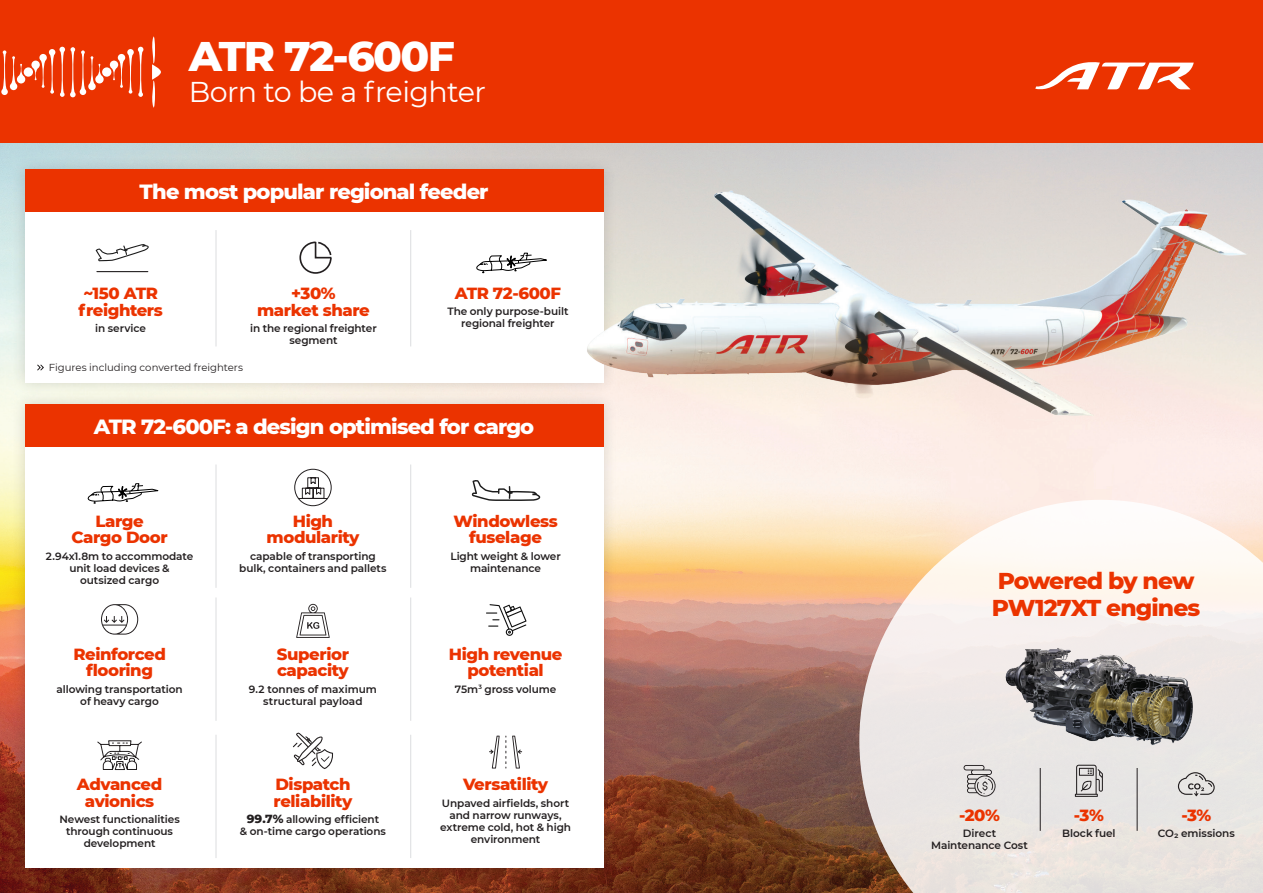
<style>
.page{position:relative;width:1263px;height:893px;background:#fff}
.page>*{position:absolute;margin:0;border:0;box-sizing:border-box;transform-origin:0 0}
.t1{font:800 42.3px "Montserrat";letter-spacing:-.04em;color:#fff}
.t2{font:28.5px "Montserrat";letter-spacing:-.02em;color:#fff}
.t3{font:800 23.4px/26.7px "Montserrat";letter-spacing:-.04em;color:#eb3300}
.t4{font:800 21px "Montserrat";letter-spacing:-.04em;color:#fff}
.t5{font:800 16.5px/16.5px "Montserrat";letter-spacing:-.025em;color:#eb3300;text-align:center}
.t6{font:600 10.5px/12px "Montserrat";letter-spacing:-.005em;color:#231f20;text-align:center}
.t7{font:10.05px "Montserrat";color:#231f20}
.s1{font-weight:800;font-size:12px}
</style>
<div class="page">
<img style="left:0;top:143px;width:859px;height:750px">
<div style="left:0;top:0;width:1263px;height:143px;background:#eb3300"></div>
<div style="left:24px;top:67px;width:9px;height:10px;background:#fff;border-radius:50%"></div>
<div style="left:102px;top:67px;width:9px;height:10px;background:#fff;border-radius:50%"></div>
<svg style="left:31px;top:47px;width:73px;height:50px"></svg>
<svg style="left:110px;top:47px;width:33px;height:50px"></svg>
<svg style="left:1px;top:50px;width:24px;height:45px"></svg>
<svg style="left:152px;top:37px;width:9px;height:71px"></svg>
<svg style="left:1035px;top:62px;width:159px;height:28px"></svg>
<svg style="left:859px;top:572px;width:404px;height:321px;background:#eae1dc"></svg>
<svg style="left:963px;top:765px;width:32px;height:32px"></svg>
<svg style="left:1075px;top:765px;width:28px;height:32px"></svg>
<svg style="left:1178px;top:772px;width:37px;height:24px"></svg>
<hr style="left:1040px;top:768px;width:1px;height:63px;background:#231f20">
<hr style="left:1137px;top:768px;width:1px;height:63px;background:#231f20">
<img style="left:995px;top:632px;width:214px;height:121px">
<div style="left:11px;top:156px;width:607px;height:241px;background:#231f20;opacity:.17"></div>
<div style="left:25px;top:170px;width:578px;height:212px;background:#fff"></div>
<div style="left:25px;top:170px;width:578px;height:42px;background:#eb3300"></div>
<div style="left:11px;top:391px;width:607px;height:491px;background:#231f20;opacity:.17"></div>
<div style="left:25px;top:405px;width:578px;height:462px;background:#fff"></div>
<div style="left:25px;top:405px;width:578px;height:42px;background:#eb3300"></div>
<hr style="left:410px;top:464px;width:1px;height:124px;background:#dcdddf">
<hr style="left:410px;top:230px;width:1px;height:116px;background:#dcdddf">
<hr style="left:410px;top:597px;width:1px;height:124px;background:#dcdddf">
<hr style="left:410px;top:735px;width:1px;height:123px;background:#dcdddf">
<hr style="left:216px;top:464px;width:1px;height:124px;background:#dcdddf">
<hr style="left:216px;top:230px;width:1px;height:116px;background:#dcdddf">
<hr style="left:216px;top:597px;width:1px;height:124px;background:#dcdddf">
<hr style="left:216px;top:735px;width:1px;height:123px;background:#dcdddf">
<svg style="left:489px;top:736px;width:17px;height:32px"></svg>
<svg style="left:512px;top:736px;width:10px;height:32px"></svg>
<svg style="left:97px;top:740px;width:45px;height:30px"></svg>
<svg style="left:293px;top:732px;width:40px;height:37px"></svg>
<svg style="left:101px;top:604px;width:37px;height:31px"></svg>
<hr style="left:96px;top:271px;width:52px;height:1px;background:#231f20">
<svg style="left:96px;top:244px;width:53px;height:17px"></svg>
<svg style="left:296px;top:604px;width:34px;height:34px"></svg>
<svg style="left:486px;top:604px;width:41px;height:32px"></svg>
<svg style="left:37px;top:364px;width:7px;height:7px"></svg>
<svg style="left:87px;top:483px;width:72px;height:21px"></svg>
<svg style="left:299px;top:241px;width:33px;height:33px"></svg>
<svg style="left:294px;top:468px;width:38px;height:39px"></svg>
<img style="left:455px;top:143px;width:808px;height:429px">
<h1 class="t1" style="left:189px;top:37px;width:268px">ATR 72-600F</h1>
<h2 class="t2" style="left:189px;top:73px;width:299px">Born to be a freighter</h2>
<h3 class="t4" style="left:140px;top:182px;width:350px">The most popular regional feeder</h3>
<h3 class="t5" style="left:78px;top:286px;width:86px;text-align:left">~150 ATR freighters</h3>
<p class="t6" style="left:95px;top:323px;width:52px">in service</p>
<p class="t7" style="left:49px;top:364px;width:196px">Figures including converted freighters</p>
<h3 class="t5" style="left:257px;top:286px;width:114px">+30%<br>market share</h3>
<p class="t6" style="left:250px;top:322px;width:128px">in the regional freighter segment</p>
<h3 class="t5" style="left:455px;top:286px;width:108px">ATR 72-600F</h3>
<p class="t6" style="left:447px;top:305px;width:123px">The only purpose-built regional freighter</p>
<h3 class="t4" style="left:94px;top:417px;width:442px">ATR 72-600F: a design optimised for cargo</h3>
<h3 class="t5" style="left:71px;top:514px;width:98px">Large<br>Cargo Door</h3>
<p class="t6" style="left:46px;top:551px;width:149px">2.94x1.8m to accommodate unit load devices &amp; outsized cargo</p>
<h3 class="t5" style="left:73px;top:647px;width:94px">Reinforced flooring</h3>
<p class="t6" style="left:56px;top:682px;width:128px">allowing transportation of heavy cargo</p>
<h3 class="t5" style="left:77px;top:777px;width:87px">Advanced avionics</h3>
<p class="t6" style="left:59px;top:813px;width:122px">Newest functionalities through continuous development</p>
<h3 class="t5" style="left:266px;top:514px;width:94px">High modularity</h3>
<p class="t6" style="left:239px;top:549px;width:149px">capable of transporting bulk, containers and pallets</p>
<h3 class="t5" style="left:277px;top:647px;width:74px;text-align:left">Superior capacity</h3>
<p class="t6" style="left:249px;top:683px;width:129px">9.2 tonnes of maximum structural payload</p>
<h3 class="t5" style="left:274px;top:777px;width:80px;text-align:left">Dispatch reliability</h3>
<p class="t6" style="left:240px;top:813px;width:147px"><span class="s1">99.7%</span> allowing efficient<br>&amp; on-time cargo operations</p>
<h3 class="t5" style="left:453px;top:514px;width:106px">Windowless fuselage</h3>
<p class="t6" style="left:450px;top:549px;width:112px">Light weight &amp; lower maintenance</p>
<h3 class="t5" style="left:449px;top:647px;width:115px">High revenue potential</h3>
<p class="t6" style="left:455px;top:683px;width:103px">75m<sup>3</sup> gross volume</p>
<h3 class="t5" style="left:463px;top:777px;width:87px">Versatility</h3>
<p class="t6" style="left:440px;top:796px;width:132px">Unpaved airfields, short and narrow runways, extreme cold, hot &amp; high environment</p>
<h3 class="t3" style="left:992px;top:569px;width:210px">Powered by new<br>PW127XT engines</h3>
<h3 class="t5" style="left:959px;top:808px;width:42px">-20%</h3>
<p class="t6" style="left:931px;top:828px;width:98px">Direct<br>Maintenance Cost</p>
<h3 class="t5" style="left:1074px;top:808px;width:31px">-3%</h3>
<p class="t6" style="left:1062px;top:828px;width:55px">Block fuel</p>
<h3 class="t5" style="left:1181px;top:808px;width:31px">-3%</h3>
<p class="t6" style="left:1158px;top:828px;width:78px">CO2 emissions</p>
</div>
